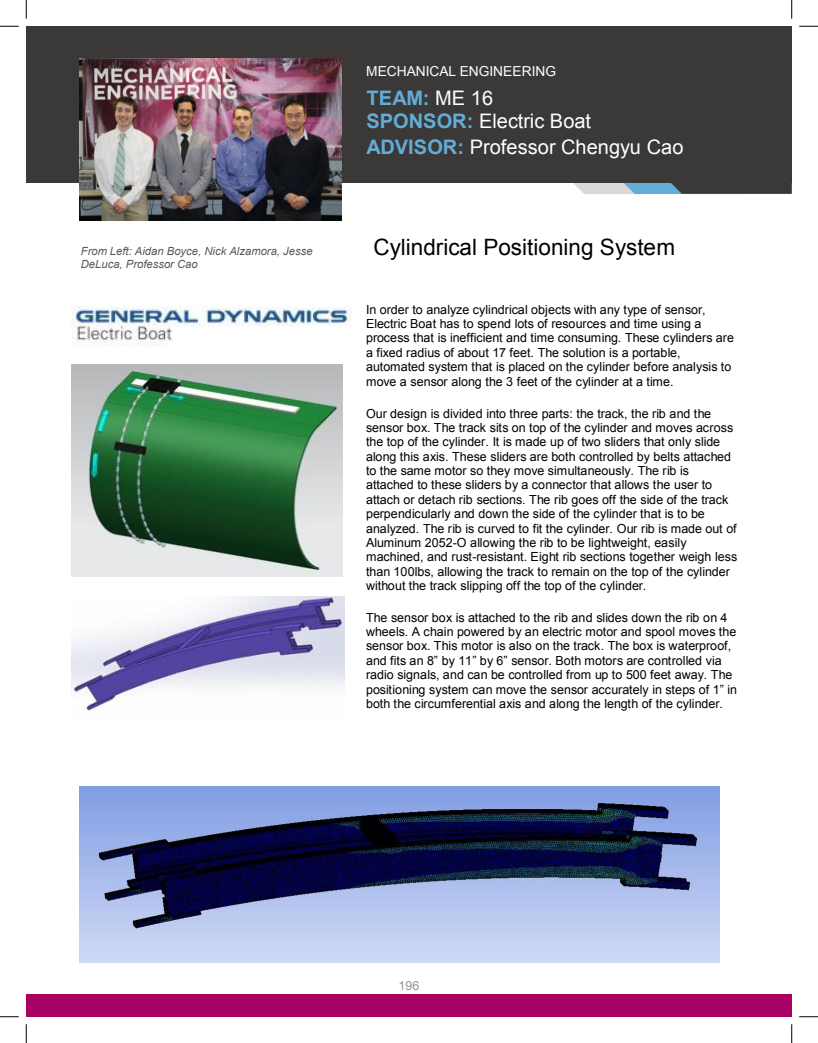
<style>
.page{position:relative;width:818px;height:1043px;background:#fff}
.page>*{position:absolute;margin:0;border:0;box-sizing:border-box;transform-origin:0 0}
.t1{font:22.5px "Arial";color:#000}
.t2{font:20px/23.1px "Arial";color:#fff}
.t3{font:13.75px "Arial";letter-spacing:.005em;color:#fff}
.t4{font:12.5px/14.4px "Arial";color:#000}
.t5{font:12.5px "Arial";color:#939598}
.t6{font:italic 11.25px/12.8px "Arial";color:#595959}
.s1{font-weight:700;color:#62add7}
</style>
<div class="page">
<div style="left:26px;top:993px;width:765px;height:23px;background:#a70164"></div>
<svg style="left:573px;top:183px;width:218px;height:11px;background:#6d7c86"></svg>
<div style="left:26px;top:26px;width:765px;height:157px;background:#3b3838"></div>
<img style="left:79px;top:59px;width:263px;height:161px">
<img style="left:72px;top:306px;width:280px;height:40px">
<img style="left:72px;top:365px;width:270px;height:211px">
<img style="left:72px;top:596px;width:272px;height:115px">
<img style="left:79px;top:786px;width:640px;height:176px">
<svg style="left:0;top:25px;width:19px;height:2px"></svg>
<svg style="left:799px;top:25px;width:19px;height:2px"></svg>
<svg style="left:0;top:1016px;width:19px;height:1px"></svg>
<svg style="left:799px;top:1016px;width:19px;height:1px"></svg>
<svg style="left:25px;top:0;width:2px;height:19px"></svg>
<svg style="left:25px;top:1024px;width:2px;height:18px"></svg>
<svg style="left:791px;top:0;width:1px;height:19px"></svg>
<svg style="left:791px;top:1024px;width:1px;height:18px"></svg>
<p class="t3" style="left:366px;top:62px;width:191px">MECHANICAL ENGINEERING</p>
<h2 class="t2" style="left:366px;top:86px;width:226px"><span class="s1">TEAM:</span> ME 16<br><span class="s1">SPONSOR:</span> Electric Boat</h2>
<h2 class="t2" style="left:366px;top:136px;width:318px"><span class="s1">ADVISOR:</span> Professor Chengyu Cao</h2>
<p class="t6" style="left:81px;top:245px;width:233px">From Left: Aidan Boyce, Nick Alzamora, Jesse<br>DeLuca, Professor Cao</p>
<h1 class="t1" style="left:373px;top:233px;width:303px">Cylindrical Positioning System</h1>
<p class="t4" style="left:366px;top:302px;width:369px">In order to analyze cylindrical objects with any type of sensor, Electric Boat has to spend lots of resources and time using a process that is inefficient and time consuming. These cylinders are a fixed radius of about 17 feet. The solution is a portable, automated system that is placed on the cylinder before analysis to move a sensor along the 3 feet of the cylinder at a time.</p>
<p class="t4" style="left:366px;top:406px;width:373px">Our design is divided into three parts: the track, the rib and the sensor box. The track sits on top of the cylinder and moves across the top of the cylinder. It is made up of two sliders that only slide along this axis. These sliders are both controlled by belts attached to the same motor so they move simultaneously. The rib is attached to these sliders by a connector that allows the user to attach or detach rib sections. The rib goes off the side of the track perpendicularly and down the side of the cylinder that is to be analyzed. The rib is curved to fit the cylinder. Our rib is made out of Aluminum 2052-O allowing the rib to be lightweight, easily machined, and rust-resistant. Eight rib sections together weigh less than 100lbs, allowing the track to remain on the top of the cylinder without the track slipping off the top of the cylinder.</p>
<p class="t4" style="left:366px;top:610px;width:372px">The sensor box is attached to the rib and slides down the rib on 4 wheels. A chain powered by an electric motor and spool moves the sensor box. This motor is also on the track. The box is waterproof, and fits an 8” by 11” by 6” sensor. Both motors are controlled via radio signals, and can be controlled from up to 500 feet away. The positioning system can move the sensor accurately in steps of 1” in both the circumferential axis and along the length of the cylinder.</p>
<p class="t5" style="left:398px;top:977px;width:22px">196</p>
</div>
